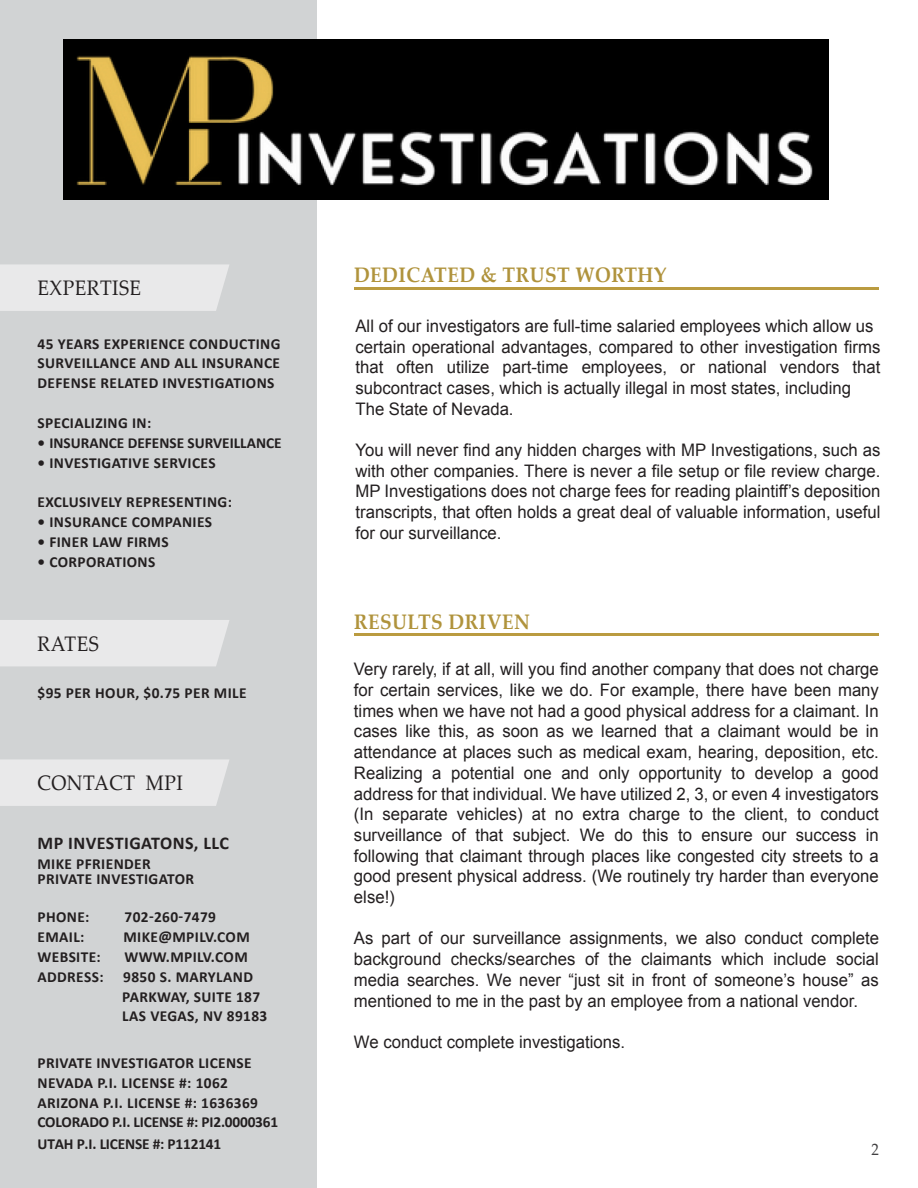
<style>
.page{position:relative;width:918px;height:1188px;background:#fff}
.page>*{position:absolute;margin:0;border:0;box-sizing:border-box;transform-origin:0 0}
.t1{font:700 21px "Palatino Linotype";letter-spacing:.025em;color:#b0933c;scale:.91 1}
.t2{font:21px "Palatino Linotype";letter-spacing:.025em;color:#231f20;scale:.91 1}
.t3{font:700 18px "Calibri";letter-spacing:.025em;color:#231f20}
.t4{font:17.25px/20.7px "Arial";color:#231f20;text-align:justify}
.t5{font:16.5px "Palatino Linotype";color:#414042;scale:.91 1}
.t6{font:700 15.3px/19.8px "Calibri";letter-spacing:.025em;color:#231f20}
.t7{font:700 15.3px "Calibri";color:#231f20}
.s1{font-style:inherit}
</style>
<div class="page">
<div style="left:0;top:0;width:316px;height:1188px;background:#d1d3d4"></div>
<div style="left:0;top:759px;width:229px;height:47px;background:#e9e9ea"></div>
<div style="left:0;top:264px;width:229px;height:47px;background:#e9e9ea"></div>
<div style="left:0;top:620px;width:229px;height:46px;background:#e9e9ea"></div>
<hr style="left:354px;top:287px;width:525px;height:3px;background:#ba9b40">
<hr style="left:354px;top:634px;width:525px;height:2px;background:#ba9b40">
<img style="left:63px;top:39px;width:765px;height:161px">
<p class="t2" style="left:38px;top:273px;width:115px">EXPERTISE</p>
<p class="t6" style="left:38px;top:333px;width:245px;text-align:justify">45 YEARS EXPERIENCE CONDUCTING SURVEILLANCE AND ALL INSURANCE DEFENSE RELATED INVESTIGATIONS</p>
<p class="t6" style="left:38px;top:412px;width:115px">SPECIALIZING IN:</p>
<p class="t7" style="left:38px;top:433px;width:246px">• INSURANCE DEFENSE SURVEILLANCE</p>
<p class="t6" style="left:38px;top:452px;width:180px">• INVESTIGATIVE SERVICES</p>
<p class="t6" style="left:38px;top:491px;width:196px">EXCLUSIVELY REPRESENTING:</p>
<p class="t6" style="left:38px;top:511px;width:176px">• INSURANCE COMPANIES</p>
<p class="t6" style="left:38px;top:531px;width:133px">• FINER LAW FIRMS</p>
<p class="t6" style="left:38px;top:551px;width:119px">• CORPORATIONS</p>
<p class="t2" style="left:38px;top:629px;width:69px">RATES</p>
<p class="t6" style="left:38px;top:682px;width:211px">$95 PER HOUR, $0.75 PER MILE</p>
<p class="t2" style="left:38px;top:768px;width:161px">CONTACT MPI</p>
<p class="t3" style="left:38px;top:832px;width:193px">MP INVESTIGATONS, LLC</p>
<p class="t6" style="left:38px;top:855px;width:158px;line-height:15px">MIKE PFRIENDER<br>PRIVATE INVESTIGATOR</p>
<p class="t6" style="left:38px;top:907px;width:54px">PHONE:</p>
<p class="t6" style="left:125px;top:907px;width:93px">702-260-7479</p>
<p class="t6" style="left:38px;top:927px;width:48px">EMAIL:</p>
<p class="t6" style="left:123px;top:927px;width:128px">MIKE@MPILV.COM</p>
<p class="t6" style="left:38px;top:946px;width:65px">WEBSITE:</p>
<p class="t6" style="left:124px;top:946px;width:125px">WWW.MPILV.COM</p>
<p class="t6" style="left:38px;top:966px;width:68px">ADDRESS:</p>
<p class="t6" style="left:122px;top:966px;width:147px">9850 S. MARYLAND<br>PARKWAY, SUITE 187<br>LAS VEGAS, NV 89183</p>
<p class="t6" style="left:38px;top:1052px;width:242px">PRIVATE INVESTIGATOR LICENSE<br>NEVADA P.I. LICENSE #: 1062<br>ARIZONA P.I. LICENSE #: 1636369<br>COLORADO P.I. LICENSE #: PI2.0000361<br><span class="s1">UTAH P.I. LICENSE #: P112141</span></p>
<p class="t1" style="left:354px;top:260px;width:345px">DEDICATED &amp; TRUST WORTHY</p>
<p class="t4" style="left:356px;top:316px;width:526px;text-align:left">All of our investigators are full-time salaried employees which allow us certain operational advantages, compared to other investigation firms that often utilize part-time employees, or national vendors that subcontract cases, which is actually illegal in most states, including The State of Nevada.</p>
<p class="t4" style="left:356px;top:440px;width:526px">You will never find any hidden charges with MP Investigations, such as with other companies. There is never a file setup or file review charge.<br>MP Investigations does not charge fees for reading plaintiff’s deposition transcripts, that often holds a great deal of valuable information, useful for our surveillance.</p>
<p class="t1" style="left:354px;top:606px;width:195px">RESULTS DRIVEN</p>
<p class="t4" style="left:354px;top:659px;width:526px">Very rarely, if at all, will you find another company that does not charge for certain services, like we do. For example, there have been many times when we have not had a good physical address for a claimant. In cases like this, as soon as we learned that a claimant would be in attendance at places such as medical exam, hearing, deposition, etc.<br>Realizing a potential one and only opportunity to develop a good address for that individual. We have utilized 2, 3, or even 4 investigators (In separate vehicles) at no extra charge to the client, to conduct surveillance of that subject. We do this to ensure our success in following that claimant through places like congested city streets to a good present physical address. (We routinely try harder than everyone else!)</p>
<p class="t4" style="left:354px;top:928px;width:526px">As part of our surveillance assignments, we also conduct complete background checks/searches of the claimants which include social media searches. We never “just sit in front of someone’s house” as mentioned to me in the past by an employee from a national vendor.</p>
<p class="t4" style="left:354px;top:1032px;width:273px">We conduct complete investigations.</p>
<p class="t5" style="left:872px;top:1138px;width:10px">2</p>
</div>
